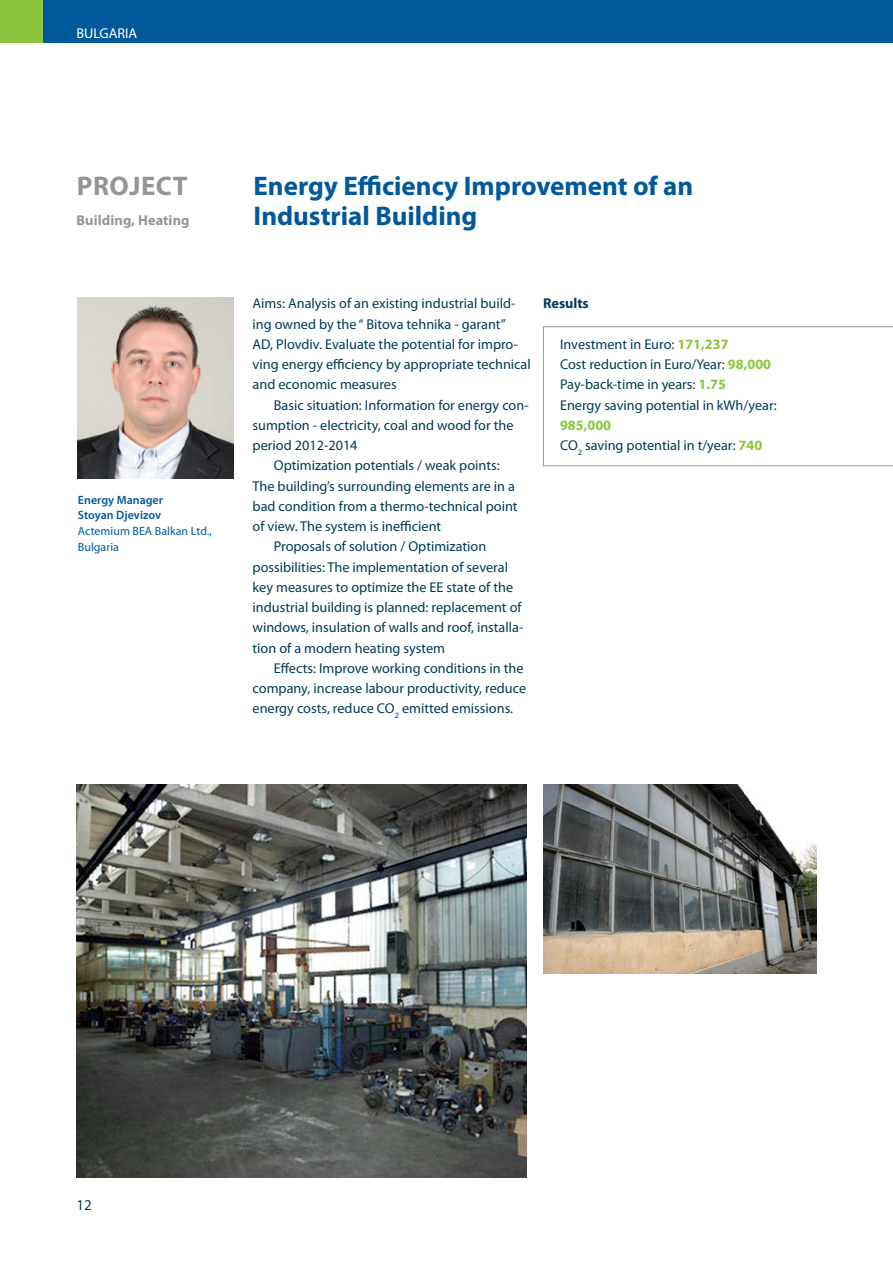
<style>
.page{position:relative;width:893px;height:1263px;background:#fff}
.page>*{position:absolute;margin:0;border:0;box-sizing:border-box;transform-origin:0 0}
.t1{font:700 27px "Myriad Pro";color:#00599a}
.t2{font:700 27px "Myriad Pro";color:#939598}
.t3{font:15px "Myriad Pro";color:#003b57}
.t4{font:14.25px/20.2px "Myriad Pro";color:#003b57}
.t5{font:700 14.25px "Myriad Pro";letter-spacing:.01em;color:#939598}
.t6{font:14.25px "Myriad Pro";color:#fff}
.t7{font:700 14.25px "Myriad Pro";color:#003b57}
.t8{font:12px/15.8px "Myriad Pro";color:#00599a}
.t9{font:600 12px/15.8px "Myriad Pro";color:#00599a}
.s1{font-weight:700;color:#8bc63e}
</style>
<div class="page">
<div style="left:38px;top:0;width:855px;height:43px;background:#00599a"></div>
<div style="left:0;top:0;width:43px;height:43px;background:#8bc63e"></div>
<img style="left:543px;top:784px;width:273px;height:190px">
<svg style="left:543px;top:326px;width:350px;height:140px"></svg>
<img style="left:78px;top:298px;width:156px;height:180px">
<img style="left:77px;top:784px;width:449px;height:394px">
<p class="t6" style="left:77px;top:24px;width:62px">BULGARIA</p>
<h1 class="t2" style="left:77px;top:168px;width:112px">Project</h1>
<h1 class="t1" style="left:254px;top:168px;width:441px">Energy Efficiency Improvement of an</h1>
<p class="t5" style="left:77px;top:210px;width:114px">Building, Heating</p>
<h1 class="t1" style="left:254px;top:198px;width:225px">Industrial Building</h1>
<p class="t9" style="left:78px;top:491px;width:87px">Energy Manager<br>Stoyan Djevizov</p>
<p class="t8" style="left:78px;top:523px;width:136px">Actemium BEA Balkan Ltd.,<br>Bulgaria</p>
<p class="t4" style="left:253px;top:293px;width:280px">Aims: Analysis of an existing industrial build&shy;ing owned by the “ Bitova tehnika - garant”<br>AD, Plovdiv. Evaluate the potential for impro&shy;ving energy efficiency by appropriate technical and economic measures</p>
<p class="t4" style="left:274px;top:394px;width:256px">Basic situation: Information for energy con-</p>
<p class="t4" style="left:253px;top:415px;width:262px">sumption - electricity, coal and wood for the</p>
<p class="t4" style="left:253px;top:435px;width:107px">period 2012-2014</p>
<p class="t4" style="left:274px;top:455px;width:227px">Optimization potentials / weak points:</p>
<p class="t4" style="left:253px;top:475px;width:264px">The building’s surrounding elements are in a</p>
<p class="t4" style="left:253px;top:496px;width:267px">bad condition from a thermo-technical point</p>
<p class="t4" style="left:253px;top:516px;width:190px">of view. The system is inefficient</p>
<p class="t4" style="left:274px;top:536px;width:214px">Proposals of solution / Optimization</p>
<p class="t4" style="left:253px;top:556px;width:257px">possibilities: The implementation of several</p>
<p class="t4" style="left:253px;top:577px;width:262px">key measures to optimize the EE state of the</p>
<p class="t4" style="left:253px;top:597px;width:271px">industrial building is planned: replacement of</p>
<p class="t4" style="left:253px;top:617px;width:272px">windows, insulation of walls and roof, installa-</p>
<p class="t4" style="left:253px;top:637px;width:194px">tion of a modern heating system</p>
<p class="t4" style="left:274px;top:658px;width:251px">Effects: Improve working conditions in the</p>
<p class="t4" style="left:253px;top:678px;width:275px">company, increase labour productivity, reduce</p>
<p class="t4" style="left:253px;top:698px;width:262px">energy costs, reduce CO<sub>2</sub> emitted emissions.</p>
<p class="t7" style="left:543px;top:294px;width:47px">Results</p>
<p class="t4" style="left:560px;top:334px;width:218px">Investment in Euro: <span class="s1">171,237<br></span>Cost reduction in Euro/Year: <span class="s1">98,000<br></span>Pay-back-time in years: <span class="s1">1.75<br></span>Energy saving potential in kWh/year:</p>
<p class="t4" style="left:560px;top:415px;width:204px"><span class="s1">985,000<br></span>CO<sub>2</sub> saving potential in t/year: <span class="s1">740</span></p>
<p class="t3" style="left:77px;top:1196px;width:17px">12</p>
</div>
